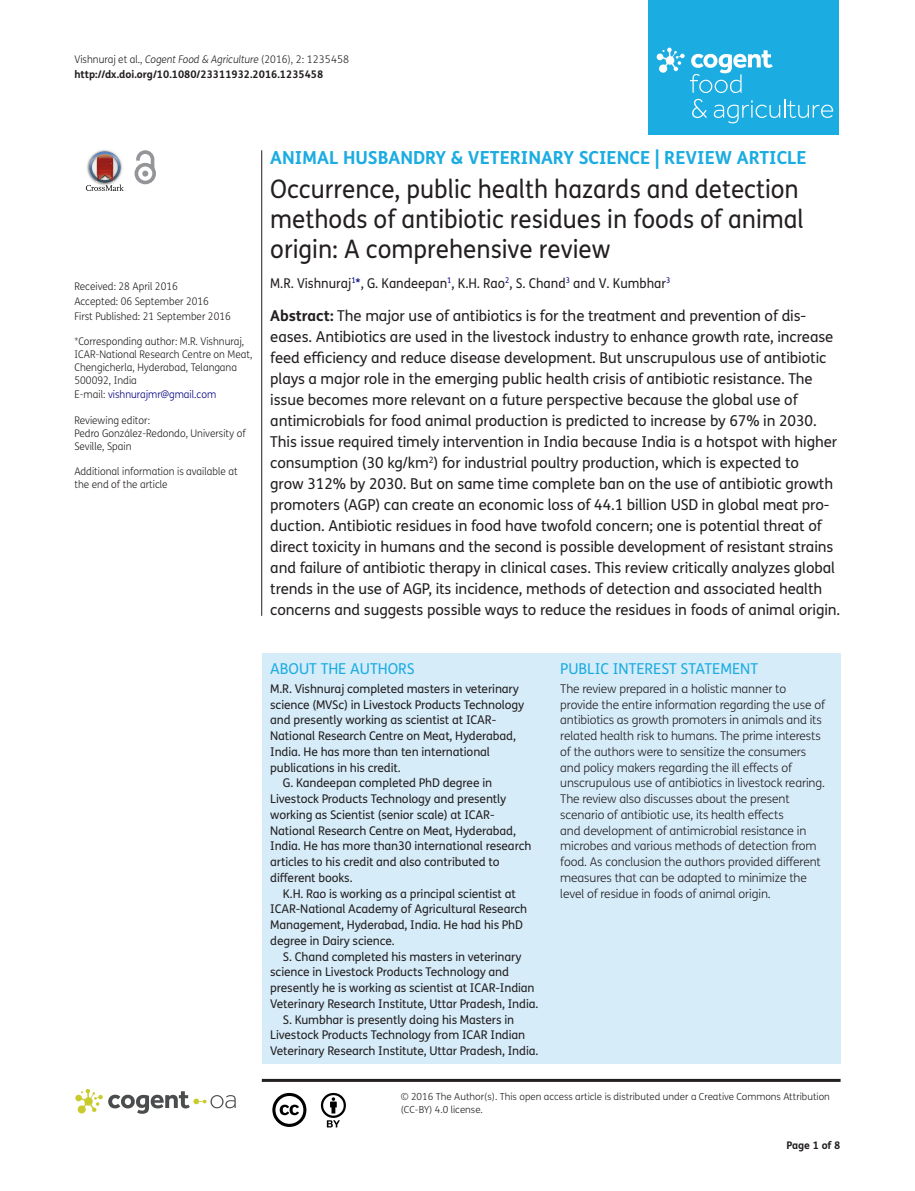
<style>
.page{position:relative;width:915px;height:1191px;background:#fff}
.page>*{position:absolute;margin:0;border:0;box-sizing:border-box;transform-origin:0 0}
.t1{font:25.5px/30px "FS Me Pro";color:#231f20;scale:.95 1}
.t2{font:700 18px "FS Me Pro";color:#1bace1}
.t3{font:15px/21px "FS Me Pro";letter-spacing:-.005em;color:#231f20}
.t4{font:15px "FS Me Pro";color:#1bace1}
.t5{font:13.5px "FS Me Pro";color:#231f20;scale:.95 1}
.t6{font:12px "FS Me Pro";letter-spacing:-.01em;color:#231f20}
.t7{font:300 12px/15.8px "FS Me Pro";letter-spacing:-.01em;color:#231f20}
.t8{font:300 10.5px/12.8px "FS Me Pro";color:#231f20;scale:.95 1}
.t9{font:700 10.5px/15px "FS Me Pro";color:#231f20}
.t10{font:300 10.5px "FS Me Pro";color:#000080;scale:.95 1}
.t11{font:300 9.75px/12.8px "FS Me Pro";color:#231f20}
.s1{font-weight:300}
.s2{font-weight:300;font-style:italic}
.s3{color:#231f20}
.s4{color:#000080}
.s5{font-weight:700}
</style>
<div class="page">
<div style="left:648px;top:0;width:190px;height:134px;background:#1bace1"></div>
<svg style="left:656px;top:48px;width:116px;height:45px"></svg>
<svg style="left:692px;top:99px;width:15px;height:19px"></svg>
<svg style="left:713px;top:99px;width:119px;height:24px"></svg>
<div style="left:261px;top:654px;width:579px;height:409px;background:#d6ecf9"></div>
<svg style="left:86px;top:151px;width:38px;height:40px"></svg>
<svg style="left:134px;top:150px;width:22px;height:34px"></svg>
<hr style="left:261px;top:150px;width:1px;height:466px;background:#231f20">
<hr style="left:262px;top:1078px;width:578px;height:3px;background:#231f20">
<svg style="left:75px;top:1089px;width:161px;height:24px"></svg>
<svg style="left:272px;top:1093px;width:34px;height:34px"></svg>
<svg style="left:321px;top:1093px;width:25px;height:34px"></svg>
<p class="t9" style="left:74px;top:51px;width:276px"><span class="s1">Vishnuraj et al.,</span> <span class="s2">Cogent Food &amp; Agriculture</span> <span class="s1">(2016), 2: 1235458 </span>http://dx.doi.org/10.1080/23311932.2016.1235458</p>
<p class="t8" style="left:74px;top:279px;width:166px;line-height:14.9px">Received: 28 April 2016<br>Accepted: 06 September 2016<br>First Published: 21 September 2016</p>
<p class="t8" style="left:74px;top:335px;width:189px">*Corresponding author: M.R. Vishnuraj, ICAR-National Research Centre on Meat, Chengicherla, Hyderabad, Telangana 500092, India</p>
<p class="t10" style="left:74px;top:387px;width:151px"><span class="s3">E-mail:</span> vishnurajmr@gmail.com</p>
<p class="t8" style="left:74px;top:414px;width:182px">Reviewing editor:<br>Pedro González-Redondo, University of<br>Seville, Spain</p>
<p class="t8" style="left:74px;top:465px;width:173px">Additional information is available at the end of the article</p>
<p class="t2" style="left:270px;top:143px;width:537px">ANIMAL HUSBANDRY &amp; VETERINARY SCIENCE | REVIEW ARTICLE</p>
<h1 class="t1" style="left:270px;top:174px;width:563px">Occurrence, public health hazards and detection methods of antibiotic residues in foods of animal origin: A comprehensive review</h1>
<p class="t5" style="left:270px;top:273px;width:422px">M.R. Vishnuraj<sup>1</sup><span class="s4">*</span>, G. Kandeepan<sup>1</sup>, K.H. Rao<sup>2</sup>, S. Chand<sup>3</sup> and V. Kumbhar<sup>3</sup></p>
<p class="t3" style="left:270px;top:305px;width:571px"><span class="s5">Abstract:</span> The major use of antibiotics is for the treatment and prevention of dis&shy;eases. Antibiotics are used in the livestock industry to enhance growth rate, increase feed efficiency and reduce disease development. But unscrupulous use of antibiotic plays a major role in the emerging public health crisis of antibiotic resistance. The issue becomes more relevant on a future perspective because the global use of antimicrobials for food animal production is predicted to increase by 67% in 2030.<br>This issue required timely intervention in India because India is a hotspot with higher consumption (30 kg/km<sup>2</sup>) for industrial poultry production, which is expected to<br>grow 312% by 2030. But on same time complete ban on the use of antibiotic growth promoters (AGP) can create an economic loss of 44.1 billion USD in global meat pro&shy;duction. Antibiotic residues in food have twofold concern; one is potential threat of direct toxicity in humans and the second is possible development of resistant strains and failure of antibiotic therapy in clinical cases. This review critically analyzes global trends in the use of AGP, its incidence, methods of detection and associated health concerns and suggests possible ways to reduce the residues in foods of animal origin.</p>
<p class="t4" style="left:270px;top:658px;width:146px">ABOUT THE AUTHORS</p>
<p class="t6" style="left:270px;top:680px;width:250px">M.R. Vishnuraj completed masters in veterinary</p>
<p class="t6" style="left:270px;top:696px;width:255px">science (MVSc) in Livestock Products Technology</p>
<p class="t6" style="left:270px;top:712px;width:227px">and presently working as scientist at ICAR-</p>
<p class="t6" style="left:270px;top:727px;width:247px">National Research Centre on Meat, Hyderabad,</p>
<p class="t6" style="left:270px;top:743px;width:221px">India. He has more than ten international</p>
<p class="t6" style="left:270px;top:759px;width:132px">publications in his credit.</p>
<p class="t6" style="left:283px;top:775px;width:210px">G. Kandeepan completed PhD degree in</p>
<p class="t6" style="left:270px;top:790px;width:237px">Livestock Products Technology and presently</p>
<p class="t6" style="left:270px;top:806px;width:226px">working as Scientist (senior scale) at ICAR-</p>
<p class="t6" style="left:270px;top:822px;width:247px">National Research Centre on Meat, Hyderabad,</p>
<p class="t6" style="left:270px;top:838px;width:262px">India. He has more than30 international research</p>
<p class="t6" style="left:270px;top:853px;width:231px">articles to his credit and also contributed to</p>
<p class="t6" style="left:270px;top:869px;width:84px">different books.</p>
<p class="t6" style="left:283px;top:885px;width:234px">K.H. Rao is working as a principal scientist at</p>
<p class="t6" style="left:270px;top:901px;width:258px">ICAR-National Academy of Agricultural Research</p>
<p class="t6" style="left:270px;top:916px;width:254px">Management, Hyderabad, India. He had his PhD</p>
<p class="t6" style="left:270px;top:932px;width:126px">degree in Dairy science.</p>
<p class="t6" style="left:283px;top:948px;width:240px">S. Chand completed his masters in veterinary</p>
<p class="t6" style="left:270px;top:964px;width:240px">science in Livestock Products Technology and</p>
<p class="t6" style="left:270px;top:979px;width:266px">presently he is working as scientist at ICAR-Indian</p>
<p class="t6" style="left:270px;top:995px;width:269px">Veterinary Research Institute, Uttar Pradesh, India.</p>
<p class="t6" style="left:283px;top:1011px;width:232px">S. Kumbhar is presently doing his Masters in</p>
<p class="t6" style="left:270px;top:1027px;width:256px">Livestock Products Technology from ICAR Indian</p>
<p class="t6" style="left:270px;top:1042px;width:269px">Veterinary Research Institute, Uttar Pradesh, India.</p>
<p class="t4" style="left:560px;top:658px;width:199px">PUBLIC INTEREST STATEMENT</p>
<p class="t7" style="left:560px;top:680px;width:266px">The review prepared in a holistic manner to provide the entire information regarding the use of antibiotics as growth promoters in animals and its related health risk to humans. The prime interests of the authors were to sensitize the consumers and policy makers regarding the ill effects of unscrupulous use of antibiotics in livestock rearing.<br>The review also discusses about the present scenario of antibiotic use, its health effects<br>and development of antimicrobial resistance in microbes and various methods of detection from food. As conclusion the authors provided different measures that can be adapted to minimize the level of residue in foods of animal origin.</p>
<p class="t11" style="left:400px;top:1090px;width:430px">© 2016 The Author(s). This open access article is distributed under a Creative Commons Attribution (CC-BY) 4.0 license.</p>
<p class="t9" style="left:786px;top:1137px;width:56px">Page 1 of 8</p>
</div>
